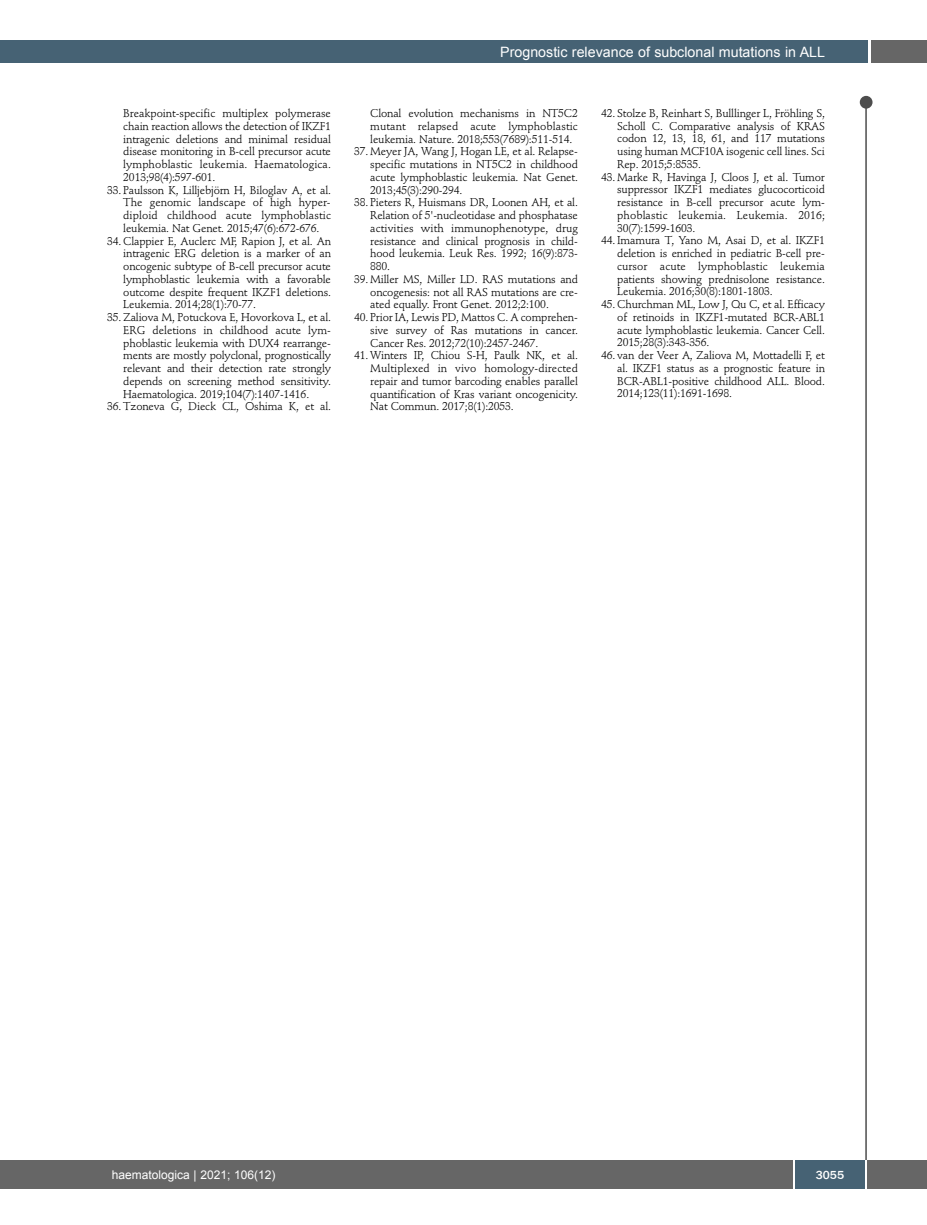
<style>
.page{position:relative;width:927px;height:1225px;background:#fff}
.page>*{position:absolute;margin:0;border:0;box-sizing:border-box;transform-origin:0 0}
.t1{font:14.25px "Arial";color:#fff}
.t2{font:12px "Arial";color:#fff}
.t3{font:500 12px "Franklin Gothic";color:#fff}
.t4{font:11.25px/12.8px "Stempel Schneidler";letter-spacing:-.015em;color:#000;text-align:justify}
</style>
<div class="page">
<div style="left:860px;top:96px;width:12px;height:13px;background:#4d4d4d;border-radius:50%"></div>
<hr style="left:865px;top:98px;width:2px;height:1062px;background:#4d4d4d">
<div style="left:871px;top:40px;width:56px;height:22px;background:#666"></div>
<div style="left:18px;top:40px;width:849px;height:22px;background:#466274"></div>
<div style="left:17px;top:1160px;width:910px;height:28px;background:#666"></div>
<div style="left:795px;top:1160px;width:70px;height:28px;background:#466274"></div>
<hr style="left:793px;top:1160px;width:2px;height:28px;background:#fff">
<hr style="left:865px;top:1160px;width:2px;height:28px;background:#fff">
<div style="left:0;top:40px;width:19px;height:22px;background:#466274"></div>
<div style="left:0;top:1160px;width:18px;height:28px;background:#666"></div>
<p class="t4" style="left:123px;top:108px;width:209px">Breakpoint-specific multiplex polymerase chain reaction allows the detection of IKZF1 intragenic deletions and minimal residual disease monitoring in B-cell precursor acute lymphoblastic leukemia. Haematologica.<br>2013;98(4):597-601.</p>
<p class="t4" style="left:123px;top:185px;width:209px;text-indent:-16px">33. Paulsson K, Lilljebjörn H, Biloglav A, et al.<br>The genomic landscape of high hyper&shy;diploid childhood acute lymphoblastic leukemia. Nat Genet. 2015;47(6):672-676.</p>
<p class="t4" style="left:123px;top:235px;width:209px;text-indent:-16px">34. Clappier E, Auclerc MF, Rapion J, et al. An intragenic ERG deletion is a marker of an oncogenic subtype of B-cell precursor acute lymphoblastic leukemia with a favorable outcome despite frequent IKZF1 deletions.<br>Leukemia. 2014;28(1):70-77.</p>
<p class="t4" style="left:123px;top:312px;width:209px;text-indent:-16px">35. Zaliova M, Potuckova E, Hovorkova L, et al.<br>ERG deletions in childhood acute lym&shy;phoblastic leukemia with DUX4 rearrange&shy;ments are mostly polyclonal, prognostically relevant and their detection rate strongly depends on screening method sensitivity.<br>Haematologica. 2019;104(7):1407-1416.</p>
<p class="t4" style="left:107px;top:401px;width:225px">36. Tzoneva G, Dieck CL, Oshima K, et al.</p>
<p class="t1" style="left:500px;top:44px;width:326px">Prognostic relevance of subclonal mutations in ALL</p>
<p class="t4" style="left:370px;top:108px;width:209px">Clonal evolution mechanisms in NT5C2 mutant relapsed acute lymphoblastic leukemia. Nature. 2018;553(7689):511-514.</p>
<p class="t4" style="left:370px;top:146px;width:209px;text-indent:-16px">37. Meyer JA, Wang J, Hogan LE, et al. Relapse&shy;specific mutations in NT5C2 in childhood acute lymphoblastic leukemia. Nat Genet.<br>2013;45(3):290-294.</p>
<p class="t4" style="left:370px;top:197px;width:209px;text-indent:-16px">38. Pieters R, Huismans DR, Loonen AH, et al.<br>Relation of 5'-nucleotidase and phosphatase activities with immunophenotype, drug resistance and clinical prognosis in child&shy;hood leukemia. Leuk Res. 1992; 16(9):873- 880.</p>
<p class="t4" style="left:370px;top:274px;width:209px;text-indent:-16px">39. Miller MS, Miller LD. RAS mutations and oncogenesis: not all RAS mutations are cre&shy;ated equally. Front Genet. 2012;2:100.</p>
<p class="t4" style="left:370px;top:312px;width:209px;text-indent:-16px">40. Prior IA, Lewis PD, Mattos C. A comprehen&shy;sive survey of Ras mutations in cancer.<br>Cancer Res. 2012;72(10):2457-2467.</p>
<p class="t4" style="left:370px;top:350px;width:209px;text-indent:-16px">41. Winters IP, Chiou S-H, Paulk NK, et al.<br>Multiplexed in vivo homology-directed repair and tumor barcoding enables parallel quantification of Kras variant oncogenicity.<br>Nat Commun. 2017;8(1):2053.</p>
<p class="t4" style="left:617px;top:108px;width:209px;text-indent:-16px">42. Stolze B, Reinhart S, Bulllinger L, Fröhling S, Scholl C. Comparative analysis of KRAS codon 12, 13, 18, 61, and 117 mutations using human MCF10A isogenic cell lines. Sci Rep. 2015;5:8535.</p>
<p class="t4" style="left:617px;top:172px;width:209px;text-indent:-16px">43. Marke R, Havinga J, Cloos J, et al. Tumor suppressor IKZF1 mediates glucocorticoid resistance in B-cell precursor acute lym&shy;phoblastic leukemia. Leukemia. 2016; 30(7):1599-1603.</p>
<p class="t4" style="left:617px;top:235px;width:209px;text-indent:-16px">44. Imamura T, Yano M, Asai D, et al. IKZF1 deletion is enriched in pediatric B-cell pre&shy;cursor acute lymphoblastic leukemia patients showing prednisolone resistance.<br>Leukemia. 2016;30(8):1801-1803.</p>
<p class="t4" style="left:617px;top:299px;width:209px;text-indent:-16px">45. Churchman ML, Low J, Qu C, et al. Efficacy of retinoids in IKZF1-mutated BCR-ABL1 acute lymphoblastic leukemia. Cancer Cell.<br>2015;28(3):343-356.</p>
<p class="t4" style="left:617px;top:350px;width:209px;text-indent:-16px">46. van der Veer A, Zaliova M, Mottadelli F, et al. IKZF1 status as a prognostic feature in BCR-ABL1-positive childhood ALL. Blood.<br>2014;123(11):1691-1698.</p>
<p class="t2" style="left:112px;top:1168px;width:165px">haematologica | 2021; 106(12)</p>
<p class="t3" style="left:816px;top:1167px;width:30px">3055</p>
</div>
